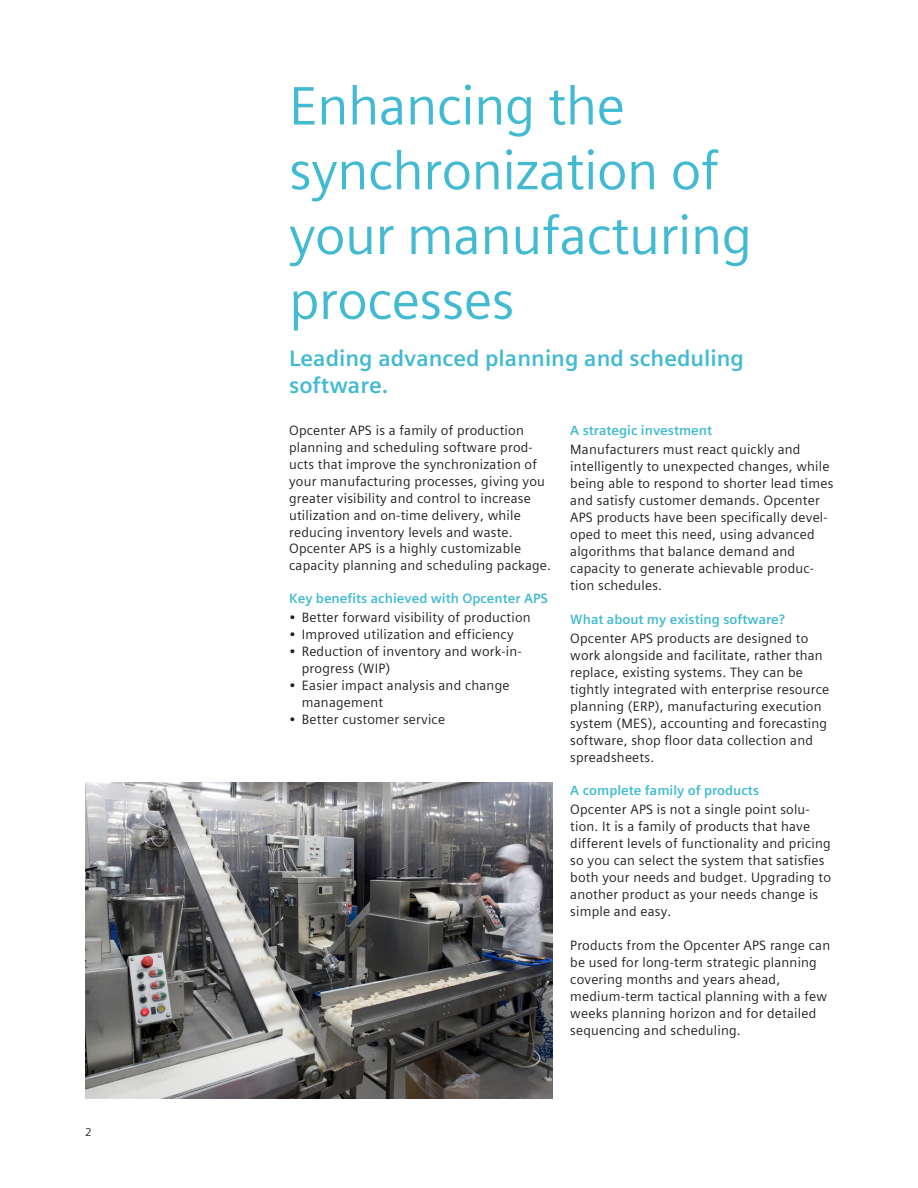
<style>
.page{position:relative;width:918px;height:1188px;background:#fff}
.page>*{position:absolute;margin:0;border:0;box-sizing:border-box;transform-origin:0 0}
._01__Headline__36pt{font:54px/64.8px "Siemens Sans Global";letter-spacing:-.01em;color:#41bad2}
._02__Subhead_Intro{font:700 22.5px "Siemens Sans Global";color:#41bad2}
.Body_text{font:13.5px/17px "Siemens Sans Global";letter-spacing:.015em;color:#231f20}
.Body_subhead{font:700 13.5px "Siemens Sans Global";color:#41bad2}
.Body_text-2{font:11.25px "Siemens Sans Global";color:#231f20}
</style>
<div class="page">
<img style="left:85px;top:782px;width:468px;height:317px">
<p class="Body_text-2" style="left:85px;top:1123px;width:8px">2</p>
<p class="_01__Headline__36pt" style="left:289px;top:74px;width:464px">Enhancing the synchronization of your manufacturing processes</p>
<p class="_02__Subhead_Intro" style="left:289px;top:341px;width:457px">Leading advanced planning and scheduling</p>
<p class="_02__Subhead_Intro" style="left:289px;top:368px;width:101px">software.</p>
<p class="Body_text" style="left:289px;top:422px;width:264px">Opcenter APS is a family of production planning and scheduling software prod&shy;ucts that improve the synchronization of your manufacturing processes, giving you greater visibility and control to increase utilization and on-time delivery, while reducing inventory levels and waste.<br>Opcenter APS is a highly customizable capacity planning and scheduling package.</p>
<p class="Body_subhead" style="left:289px;top:588px;width:260px">Key benefits achieved with Opcenter APS</p>
<p class="Body_text" style="left:289px;top:609px;width:243px">• Better forward visibility of production</p>
<p class="Body_text" style="left:289px;top:626px;width:226px">• Improved utilization and efficiency</p>
<p class="Body_text" style="left:302px;top:643px;width:221px;text-indent:-13px">• Reduction of inventory and work-in&shy;progress (WIP)</p>
<p class="Body_text" style="left:302px;top:677px;width:209px;text-indent:-13px">• Easier impact analysis and change management</p>
<p class="Body_text" style="left:289px;top:711px;width:158px">• Better customer service</p>
<p class="Body_subhead" style="left:570px;top:420px;width:143px">A strategic investment</p>
<p class="Body_text" style="left:570px;top:441px;width:265px">Manufacturers must react quickly and intelligently to unexpected changes, while being able to respond to shorter lead times and satisfy customer demands. Opcenter APS products have been specifically devel&shy;oped to meet this need, using advanced algorithms that balance demand and capacity to generate achievable produc&shy;tion schedules.</p>
<p class="Body_subhead" style="left:570px;top:608px;width:216px">What about my existing software?</p>
<p class="Body_text" style="left:570px;top:630px;width:260px">Opcenter APS products are designed to work alongside and facilitate, rather than replace, existing systems. They can be tightly integrated with enterprise resource planning (ERP), manufacturing execution system (MES), accounting and forecasting software, shop floor data collection and spreadsheets.</p>
<p class="Body_subhead" style="left:570px;top:780px;width:190px">A complete family of products</p>
<p class="Body_text" style="left:570px;top:801px;width:262px">Opcenter APS is not a single point solu&shy;tion. It is a family of products that have different levels of functionality and pricing so you can select the system that satisfies both your needs and budget. Upgrading to another product as your needs change is simple and easy.</p>
<p class="Body_text" style="left:570px;top:937px;width:261px">Products from the Opcenter APS range can be used for long-term strategic planning covering months and years ahead, medium-term tactical planning with a few weeks planning horizon and for detailed sequencing and scheduling.</p>
</div>
